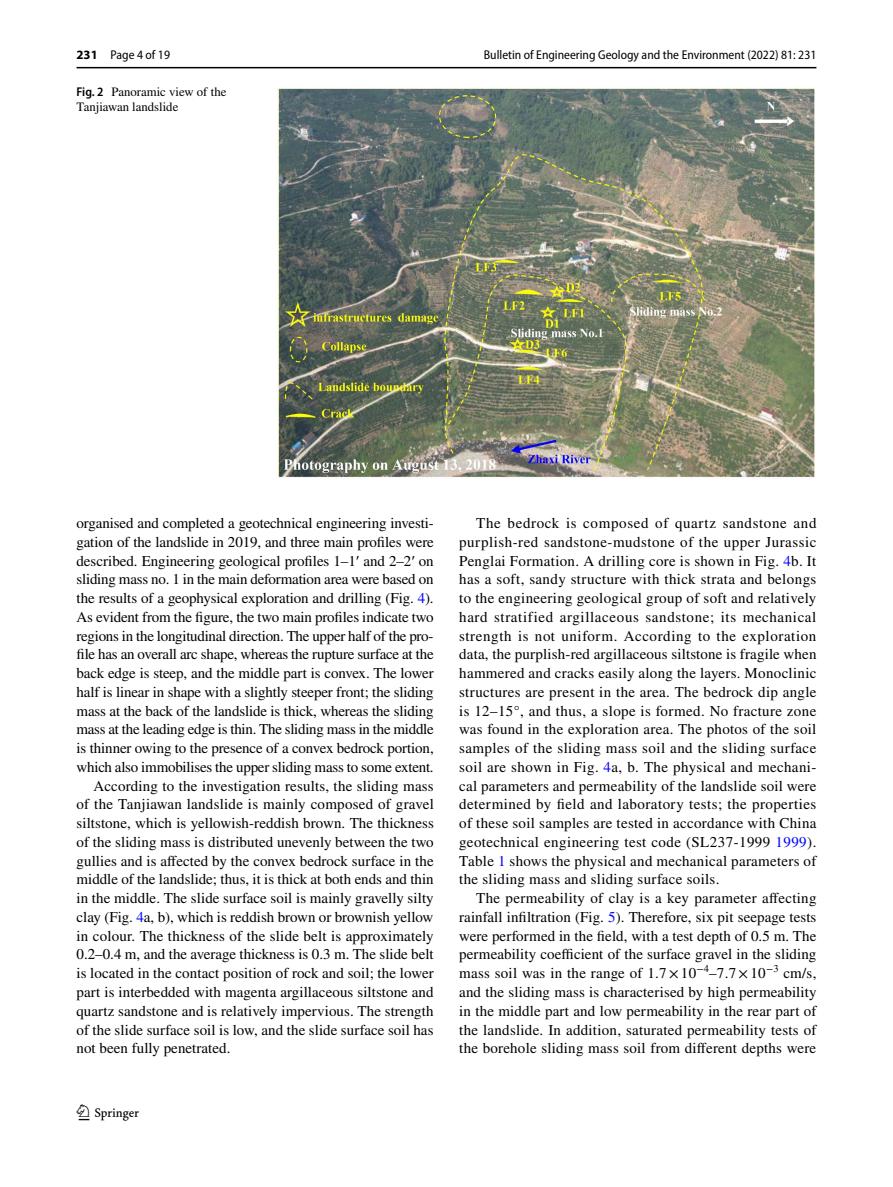
<style>
.page{position:relative;width:893px;height:1187px;background:#fff}
.page>*{position:absolute;margin:0;border:0;box-sizing:border-box;transform-origin:0 0}
.t1{font:22.5px "Springnew Regular 2";color:#000}
.t2{font:15px/18.8px "STIX";letter-spacing:-.005em;color:#000;text-align:justify}
.t3{font:15px "STIX";letter-spacing:.015em;color:#000}
.t4{font:semi-condensed 12.75px "Myriad Pro";color:#000}
.t5{font:12.75px/15px "STIX";color:#000}
.s1{font-weight:700;font-stretch:normal}
.s2{font-family:"Myriad Pro";font-weight:600;font-stretch:semi-condensed}
.s3{font-family:"Times New Roman"}
.s4{color:#00f}
</style>
<div class="page">
<hr style="left:77px;top:67px;width:739px;height:1px;background:#000">
<img style="left:277px;top:88px;width:538px;height:390px">
<p class="t4" style="left:77px;top:48px;width:95px"><span class="s1">231</span> Page 4 of 19</p>
<p class="t5" style="left:77px;top:85px;width:151px"><span class="s2">Fig. 2</span> Panoramic view of the<br>Tanjiawan landslide</p>
<p class="t4" style="left:484px;top:48px;width:334px">Bulletin of Engineering Geology and the Environment (2022) 81: 231</p>
<p class="t2" style="left:77px;top:514px;width:359px">organised and completed a geotechnical engineering investi-</p>
<p class="t2" style="left:77px;top:533px;width:359px">gation of the landslide in 2019, and three main profiles were</p>
<p class="t2" style="left:77px;top:552px;width:359px">described. Engineering geological profiles 1–1<span class="s3">′</span> and 2–2<span class="s3">′</span> on</p>
<p class="t2" style="left:77px;top:571px;width:358px">sliding mass no. 1 in the main deformation area were based on</p>
<p class="t2" style="left:77px;top:589px;width:359px">the results of a geophysical exploration and drilling (Fig. <span class="s4">4</span>).</p>
<p class="t2" style="left:77px;top:608px;width:359px">As evident from the figure, the two main profiles indicate two</p>
<p class="t2" style="left:77px;top:627px;width:358px">regions in the longitudinal direction. The upper half of the pro-</p>
<p class="t2" style="left:77px;top:646px;width:359px">file has an overall arc shape, whereas the rupture surface at the</p>
<p class="t2" style="left:77px;top:664px;width:359px">back edge is steep, and the middle part is convex. The lower</p>
<p class="t2" style="left:77px;top:683px;width:359px">half is linear in shape with a slightly steeper front; the sliding</p>
<p class="t2" style="left:77px;top:702px;width:359px">mass at the back of the landslide is thick, whereas the sliding</p>
<p class="t2" style="left:77px;top:721px;width:359px">mass at the leading edge is thin. The sliding mass in the middle</p>
<p class="t2" style="left:77px;top:739px;width:359px">is thinner owing to the presence of a convex bedrock portion,</p>
<p class="t2" style="left:77px;top:758px;width:359px">which also immobilises the upper sliding mass to some extent.</p>
<p class="t2" style="left:94px;top:777px;width:342px">According to the investigation results, the sliding mass</p>
<p class="t3" style="left:77px;top:794px;width:359px">of the Tanjiawan landslide is mainly composed of gravel</p>
<p class="t2" style="left:77px;top:814px;width:359px">siltstone, which is yellowish-reddish brown. The thickness</p>
<p class="t2" style="left:77px;top:833px;width:359px">of the sliding mass is distributed unevenly between the two</p>
<p class="t2" style="left:77px;top:852px;width:359px">gullies and is affected by the convex bedrock surface in the</p>
<p class="t2" style="left:77px;top:871px;width:359px">middle of the landslide; thus, it is thick at both ends and thin</p>
<p class="t2" style="left:77px;top:889px;width:359px">in the middle. The slide surface soil is mainly gravelly silty</p>
<p class="t2" style="left:77px;top:908px;width:358px">clay (Fig. <span class="s4">4</span>a, b), which is reddish brown or brownish yellow</p>
<p class="t2" style="left:77px;top:927px;width:359px">in colour. The thickness of the slide belt is approximately</p>
<p class="t2" style="left:77px;top:946px;width:359px">0.2–0.4 m, and the average thickness is 0.3 m. The slide belt</p>
<p class="t2" style="left:77px;top:964px;width:359px">is located in the contact position of rock and soil; the lower</p>
<p class="t2" style="left:77px;top:983px;width:359px">part is interbedded with magenta argillaceous siltstone and</p>
<p class="t2" style="left:77px;top:1002px;width:359px">quartz sandstone and is relatively impervious. The strength</p>
<p class="t2" style="left:77px;top:1021px;width:358px">of the slide surface soil is low, and the slide surface soil has</p>
<p class="t2" style="left:77px;top:1039px;width:156px">not been fully penetrated.</p>
<h1 class="t1" style="left:79px;top:1104px;width:62px">1 3</h1>
<p class="t2" style="left:459px;top:514px;width:359px;text-indent:17px">The bedrock is composed of quartz sandstone and purplish-red sandstone-mudstone of the upper Jurassic Penglai Formation. A drilling core is shown in Fig. <span class="s4">4</span>b. It has a soft, sandy structure with thick strata and belongs to the engineering geological group of soft and relatively hard stratified argillaceous sandstone; its mechanical strength is not uniform. According to the exploration data, the purplish-red argillaceous siltstone is fragile when hammered and cracks easily along the layers. Monoclinic structures are present in the area. The bedrock dip angle is 12–15°, and thus, a slope is formed. No fracture zone was found in the exploration area. The photos of the soil samples of the sliding mass soil and the sliding surface soil are shown in Fig. <span class="s4">4</span>a, b. The physical and mechani&shy;cal parameters and permeability of the landslide soil were determined by field and laboratory tests; the properties of these soil samples are tested in accordance with China geotechnical engineering test code (SL237-1999 <span class="s4">1999</span>).<br>Table <span class="s4">1</span> shows the physical and mechanical parameters of the sliding mass and sliding surface soils.</p>
<p class="t2" style="left:459px;top:889px;width:359px;text-indent:17px">The permeability of clay is a key parameter affecting rainfall infiltration (Fig. <span class="s4">5</span>). Therefore, six pit seepage tests were performed in the field, with a test depth of 0.5 m. The permeability coefficient of the surface gravel in the sliding mass soil was in the range of 1.7× -10<sup>−4</sup>–7.7× -10<sup>−3</sup> cm/s, and the sliding mass is characterised by high permeability in the middle part and low permeability in the rear part of the landslide. In addition, saturated permeability tests of the borehole sliding mass soil from different depths were</p>
</div>
